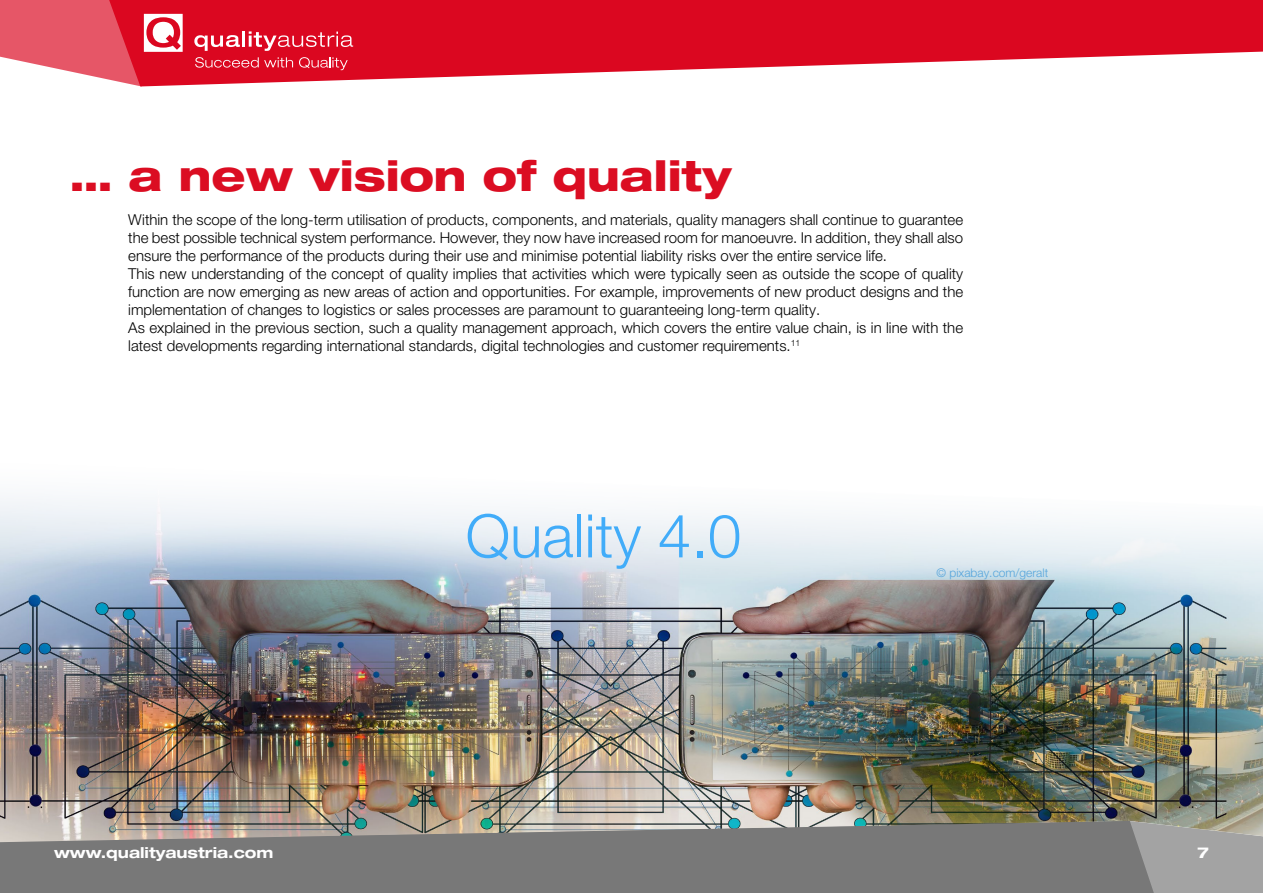
<style>
.page{position:relative;width:1263px;height:893px;background:#fff}
.page>*{position:absolute;margin:0;border:0;box-sizing:border-box;transform-origin:0 0}
.t1{font:300 60px "Helvetica Neue LT Pro";color:#41acf9}
.t2{font:800 expanded 42px "Helvetica Neue LT Pro";color:#db0d22}
.t3{font:300 15px/18px "Helvetica Neue LT Pro";color:#000}
.t4{font:700 expanded 15px "Helvetica Neue LT Pro";color:#fff}
.t5{font:300 12px "Helvetica Neue LT Pro";color:#56a5dc}
</style>
<div class="page">
<svg style="left:183px;top:0;width:1080px;height:86px;fill:#db0720"></svg>
<div style="left:0;top:842px;width:1127px;height:51px;background:#787878"></div>
<svg style="left:1127px;top:842px;width:136px;height:51px;background:#9d9d9d"></svg>
<svg style="left:194px;top:35px;width:46px;height:16px"></svg>
<hr style="left:242px;top:31px;width:3px;height:16px;background:#fff">
<svg style="left:249px;top:31px;width:104px;height:20px;background:#e23c50"></svg>
<svg style="left:0;top:0;width:183px;height:87px"></svg>
<svg style="left:195px;top:57px;width:98px;height:11px"></svg>
<svg style="left:299px;top:57px;width:49px;height:13px"></svg>
<img style="left:0;top:617px;width:1263px;height:225px">
<svg style="left:0;top:498px;width:1263px;height:119px"></svg>
<h2 class="t2" style="left:70px;top:148px;width:663px">… a new vision of quality</h2>
<p class="t3" style="left:128px;top:211px;width:836px">Within the scope of the long-term utilisation of products, components, and materials, quality managers shall continue to guarantee the best possible technical system performance. However, they now have increased room for manoeuvre. In addition, they shall also ensure the performance of the products during their use and minimise potential liability risks over the entire service life.<br>This new understanding of the concept of quality implies that activities which were typically seen as outside the scope of quality function are now emerging as new areas of action and opportunities. For example, improvements of new product designs and the implementation of changes to logistics or sales processes are paramount to guaranteeing long-term quality.<br>As explained in the previous section, such a quality management approach, which covers the entire value chain, is in line with the latest developments regarding international standards, digital technologies and customer requirements.<sup>11</sup></p>
<h1 class="t1" style="left:466px;top:499px;width:277px">Quality 4.0</h1>
<p class="t5" style="left:936px;top:566px;width:113px">© pixabay.com/geralt</p>
<p class="t4" style="left:54px;top:843px;width:221px">www.qualityaustria.com</p>
<p class="t4" style="left:1197px;top:843px;width:13px">7</p>
</div>
